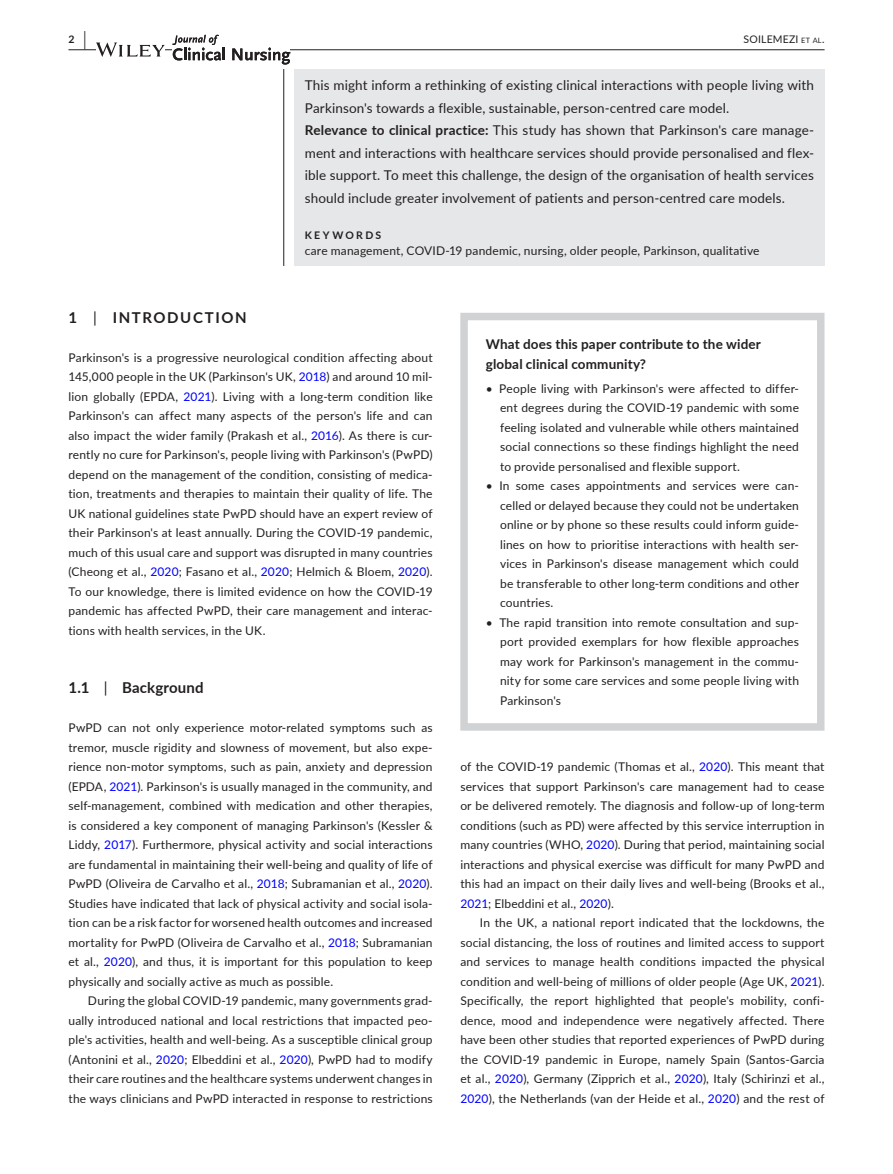
<style>
.page{position:relative;width:893px;height:1174px;background:#fff}
.page>*{position:absolute;margin:0;border:0;box-sizing:border-box;transform-origin:0 0}
.t1{font:700 15px "Lato";letter-spacing:.095em;color:#231f20}
.t2{font:700 15px "Lato";letter-spacing:.01em;color:#231f20}
.t3{font:13.5px/22.5px "Lato";letter-spacing:.01em;color:#231f20}
.t4{font:700 13.5px/19.5px "Lato";letter-spacing:.01em;color:#231f20}
.t5{font:12px/19.5px "Lato";letter-spacing:.015em;color:#231f20;text-align:justify}
.t6{font:10.5px "Lato";letter-spacing:.015em;color:#231f20}
.t7{font:700 10.5px "Lato";letter-spacing:.22em;color:#231f20}
.s1{font-size:19.5px}
.s2{font-size:7.35px}
.s3{font-weight:700}
.s4{font-weight:400}
.s5{color:#00f}
</style>
<div class="page">
<hr style="left:68px;top:49px;width:756px;height:1px;background:#231f20">
<svg style="left:96px;top:42px;width:69px;height:15px"></svg>
<div style="left:172px;top:35px;width:118px;height:30px;background:#fff"></div>
<svg style="left:172px;top:35px;width:53px;height:25px"></svg>
<svg style="left:232px;top:48px;width:58px;height:17px"></svg>
<div style="left:294px;top:69px;width:530px;height:197px;background:#e6e7e9"></div>
<hr style="left:283px;top:69px;width:1px;height:197px;background:#231f20">
<div style="left:460px;top:313px;width:364px;height:417px;border:8px solid #d1d2d4"></div>
<p class="t7" style="left:68px;top:31px;width:19px">2 <span class="s1">|</span></p>
<p class="t6" style="left:743px;top:31px;width:82px">SOILEMEZI <span class="s2">et al</span>.</p>
<p class="t3" style="left:305px;top:74px;width:511px">This might inform a rethinking of existing clinical interactions with people living with Parkinson's towards a flexible, sustainable, person-centred care model.<br><span class="s3">Relevance to clinical practice:</span> This study has shown that Parkinson's care manage&shy;ment and interactions with healthcare services should provide personalised and flex&shy;ible support. To meet this challenge, the design of the organisation of health services should include greater involvement of patients and person-centred care models.</p>
<p class="t7" style="left:305px;top:227px;width:78px">KEYWORDS</p>
<p class="t5" style="left:305px;top:241px;width:456px">care management, COVID-19 pandemic, nursing, older people, Parkinson, qualitative</p>
<p class="t1" style="left:68px;top:306px;width:180px">1 <span class="s4">|</span> INTRODUCTION</p>
<p class="t5" style="left:68px;top:347px;width:366px">Parkinson's is a progressive neurological condition affecting about 145,000 people in the UK (Parkinson's UK, <span class="s5">2018</span>) and around 10 mil&shy;lion globally (EPDA, <span class="s5">2021</span>). Living with a long-term condition like Parkinson's can affect many aspects of the person's life and can also impact the wider family (Prakash et al., <span class="s5">2016</span>). As there is cur&shy;rently no cure for Parkinson's, people living with Parkinson's (PwPD) depend on the management of the condition, consisting of medica&shy;tion, treatments and therapies to maintain their quality of life. The UK national guidelines state PwPD should have an expert review of their Parkinson's at least annually. During the COVID-19 pandemic, much of this usual care and support was disrupted in many countries (Cheong et al., <span class="s5">2020</span>; Fasano et al., <span class="s5">2020</span>; Helmich &amp; Bloem, <span class="s5">2020</span>).<br>To our knowledge, there is limited evidence on how the COVID-19 pandemic has affected PwPD, their care management and interac&shy;tions with health services, in the UK.</p>
<p class="t2" style="left:68px;top:677px;width:137px">1.1 <span class="s4">|</span> Background</p>
<p class="t5" style="left:68px;top:717px;width:366px">PwPD can not only experience motor-related symptoms such as tremor, muscle rigidity and slowness of movement, but also expe&shy;rience non-motor symptoms, such as pain, anxiety and depression (EPDA, <span class="s5">2021</span>). Parkinson's is usually managed in the community, and self-management, combined with medication and other therapies, is considered a key component of managing Parkinson's (Kessler &amp; Liddy, <span class="s5">2017</span>). Furthermore, physical activity and social interactions are fundamental in maintaining their well-being and quality of life of PwPD (Oliveira de Carvalho et al., <span class="s5">2018</span>; Subramanian et al., <span class="s5">2020</span>).<br>Studies have indicated that lack of physical activity and social isola&shy;tion can be a risk factor for worsened health outcomes and increased mortality for PwPD (Oliveira de Carvalho et al., <span class="s5">2018</span>; Subramanian et al., <span class="s5">2020</span>), and thus, it is important for this population to keep physically and socially active as much as possible.</p>
<p class="t5" style="left:68px;top:990px;width:366px;text-indent:19px">During the global COVID-19 pandemic, many governments grad&shy;ually introduced national and local restrictions that impacted peo&shy;ple's activities, health and well-being. As a susceptible clinical group (Antonini et al., <span class="s5">2020</span>; Elbeddini et al., <span class="s5">2020</span>), PwPD had to modify their care routines and the healthcare systems underwent changes in the ways clinicians and PwPD interacted in response to restrictions</p>
<p class="t4" style="left:486px;top:334px;width:277px">What does this paper contribute to the wider global clinical community?</p>
<p class="t5" style="left:500px;top:378px;width:300px;text-indent:-14px">• People living with Parkinson's were affected to differ&shy;ent degrees during the COVID-19 pandemic with some feeling isolated and vulnerable while others maintained social connections so these findings highlight the need to provide personalised and flexible support.</p>
<p class="t5" style="left:500px;top:475px;width:300px;text-indent:-14px">• In some cases appointments and services were can&shy;celled or delayed because they could not be undertaken online or by phone so these results could inform guide&shy;lines on how to prioritise interactions with health ser&shy;vices in Parkinson's disease management which could be transferable to other long-term conditions and other countries.</p>
<p class="t5" style="left:500px;top:612px;width:300px;text-indent:-14px">• The rapid transition into remote consultation and sup&shy;port provided exemplars for how flexible approaches may work for Parkinson's management in the commu&shy;nity for some care services and some people living with Parkinson's</p>
<p class="t5" style="left:460px;top:756px;width:366px">of the COVID-19 pandemic (Thomas et al., <span class="s5">2020</span>). This meant that services that support Parkinson's care management had to cease or be delivered remotely. The diagnosis and follow-up of long-term conditions (such as PD) were affected by this service interruption in many countries (WHO, <span class="s5">2020</span>). During that period, maintaining social interactions and physical exercise was difficult for many PwPD and this had an impact on their daily lives and well-being (Brooks et al., <span class="s5">2021</span>; Elbeddini et al., <span class="s5">2020</span>).</p>
<p class="t5" style="left:460px;top:912px;width:366px;text-indent:20px">In the UK, a national report indicated that the lockdowns, the social distancing, the loss of routines and limited access to support and services to manage health conditions impacted the physical condition and well-being of millions of older people (Age UK, <span class="s5">2021</span>).<br>Specifically, the report highlighted that people's mobility, confi&shy;dence, mood and independence were negatively affected. There have been other studies that reported experiences of PwPD during the COVID-19 pandemic in Europe, namely Spain (Santos-Garcia et al., <span class="s5">2020</span>), Germany (Zipprich et al., <span class="s5">2020</span>), Italy (Schirinzi et al., <span class="s5">2020</span>), the Netherlands (van der Heide et al., <span class="s5">2020</span>) and the rest of</p>
</div>
